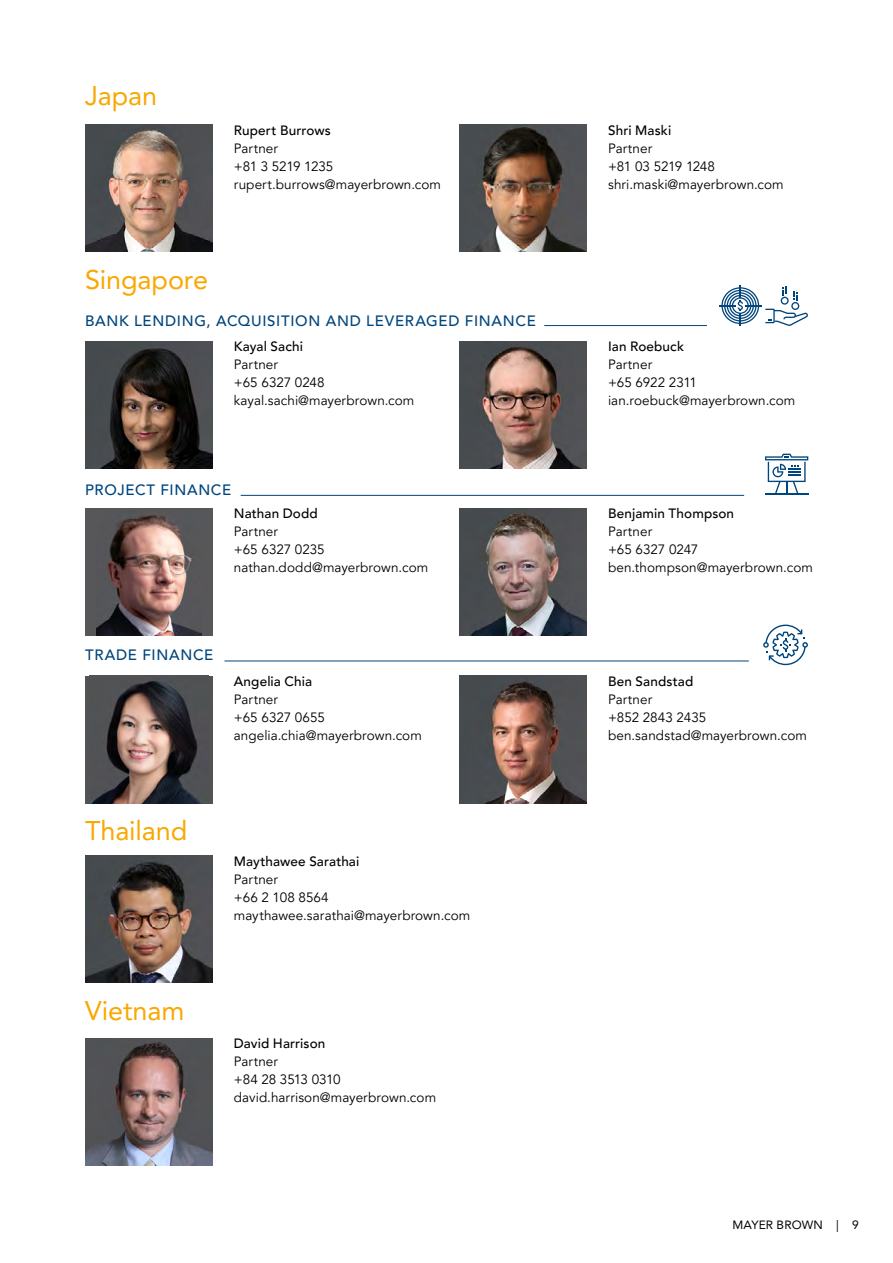
<style>
.page{position:relative;width:893px;height:1263px;background:#fff}
.page>*{position:absolute;margin:0;border:0;box-sizing:border-box;transform-origin:0 0}
.t1{font:27px "Avenir LT Pro";letter-spacing:-.005em;color:#f8a800}
.t2{font:500 15px "Avenir LT Pro";letter-spacing:.045em;color:#00457c}
.t3{font:13.5px/18px "Avenir LT Pro";letter-spacing:.005em;color:#000}
.t4{font:500 13.5px "Avenir LT Pro";letter-spacing:.01em;color:#000}
.t5{font:12px "Avenir LT Pro";letter-spacing:.01em;color:#000}
</style>
<div class="page">
<img style="left:85px;top:124px;width:128px;height:128px">
<img style="left:85px;top:341px;width:128px;height:128px">
<div style="left:85px;top:508px;width:128px;height:128px;background:#575759"></div>
<img style="left:96px;top:514px;width:105px;height:122px">
<div style="left:85px;top:676px;width:128px;height:127px;background:#525355"></div>
<img style="left:92px;top:681px;width:109px;height:122px">
<img style="left:459px;top:124px;width:128px;height:128px">
<img style="left:459px;top:341px;width:128px;height:128px">
<img style="left:459px;top:508px;width:128px;height:128px">
<img style="left:459px;top:676px;width:128px;height:127px">
<img style="left:85px;top:855px;width:128px;height:128px">
<img style="left:85px;top:1038px;width:128px;height:127px">
<svg style="left:719px;top:285px;width:89px;height:41px"></svg>
<svg style="left:765px;top:454px;width:43px;height:39px"></svg>
<hr style="left:765px;top:493px;width:43px;height:1px;background:#00457c">
<svg style="left:763px;top:625px;width:45px;height:40px"></svg>
<hr style="left:544px;top:325px;width:163px;height:1px;background:#00457c">
<hr style="left:241px;top:495px;width:503px;height:1px;background:#00457c">
<hr style="left:225px;top:661px;width:524px;height:1px;background:#00457c">
<h1 class="t1" style="left:85px;top:80px;width:74px">Japan</h1>
<p class="t4" style="left:234px;top:122px;width:98px">Rupert Burrows</p>
<p class="t3" style="left:234px;top:139px;width:209px">Partner<br>+81 3 5219 1235 rupert.burrows@mayerbrown.com</p>
<h1 class="t1" style="left:85px;top:263px;width:125px">Singapore</h1>
<p class="t2" style="left:85px;top:312px;width:452px">BANK LENDING, ACQUISITION AND LEVERAGED FINANCE</p>
<p class="t4" style="left:234px;top:339px;width:71px">Kayal Sachi</p>
<p class="t3" style="left:234px;top:356px;width:182px">Partner<br>+65 6327 0248 kayal.sachi@mayerbrown.com</p>
<p class="t2" style="left:85px;top:481px;width:148px">PROJECT FINANCE</p>
<p class="t4" style="left:234px;top:506px;width:85px">Nathan Dodd</p>
<p class="t3" style="left:234px;top:523px;width:196px">Partner<br>+65 6327 0235 nathan.dodd@mayerbrown.com</p>
<p class="t2" style="left:85px;top:646px;width:130px">TRADE FINANCE</p>
<p class="t4" style="left:234px;top:673px;width:80px">Angelia Chia</p>
<p class="t3" style="left:234px;top:691px;width:190px">Partner<br>+65 6327 0655 angelia.chia@mayerbrown.com</p>
<h1 class="t1" style="left:85px;top:814px;width:104px">Thailand</h1>
<p class="t4" style="left:234px;top:853px;width:127px">Maythawee Sarathai</p>
<p class="t3" style="left:234px;top:870px;width:238px">Partner<br>+66 2 108 8564 maythawee.sarathai@mayerbrown.com</p>
<h1 class="t1" style="left:85px;top:994px;width:101px">Vietnam</h1>
<p class="t4" style="left:234px;top:1035px;width:93px">David Harrison</p>
<p class="t3" style="left:234px;top:1053px;width:204px">Partner<br>+84 28 3513 0310 david.harrison@mayerbrown.com</p>
<p class="t4" style="left:608px;top:122px;width:65px">Shri Maski</p>
<p class="t3" style="left:608px;top:139px;width:177px">Partner<br>+81 03 5219 1248 shri.maski@mayerbrown.com</p>
<p class="t4" style="left:608px;top:338px;width:77px">Ian Roebuck</p>
<p class="t3" style="left:608px;top:356px;width:189px">Partner<br>+65 6922 2311 ian.roebuck@mayerbrown.com</p>
<p class="t4" style="left:608px;top:506px;width:128px">Benjamin Thompson</p>
<p class="t3" style="left:608px;top:523px;width:206px">Partner<br>+65 6327 0247 ben.thompson@mayerbrown.com</p>
<p class="t4" style="left:608px;top:673px;width:87px">Ben Sandstad</p>
<p class="t3" style="left:608px;top:691px;width:200px">Partner<br>+852 2843 2435 ben.sandstad@mayerbrown.com</p>
<p class="t5" style="left:732px;top:1217px;width:128px">MAYER BROWN | 9</p>
</div>
